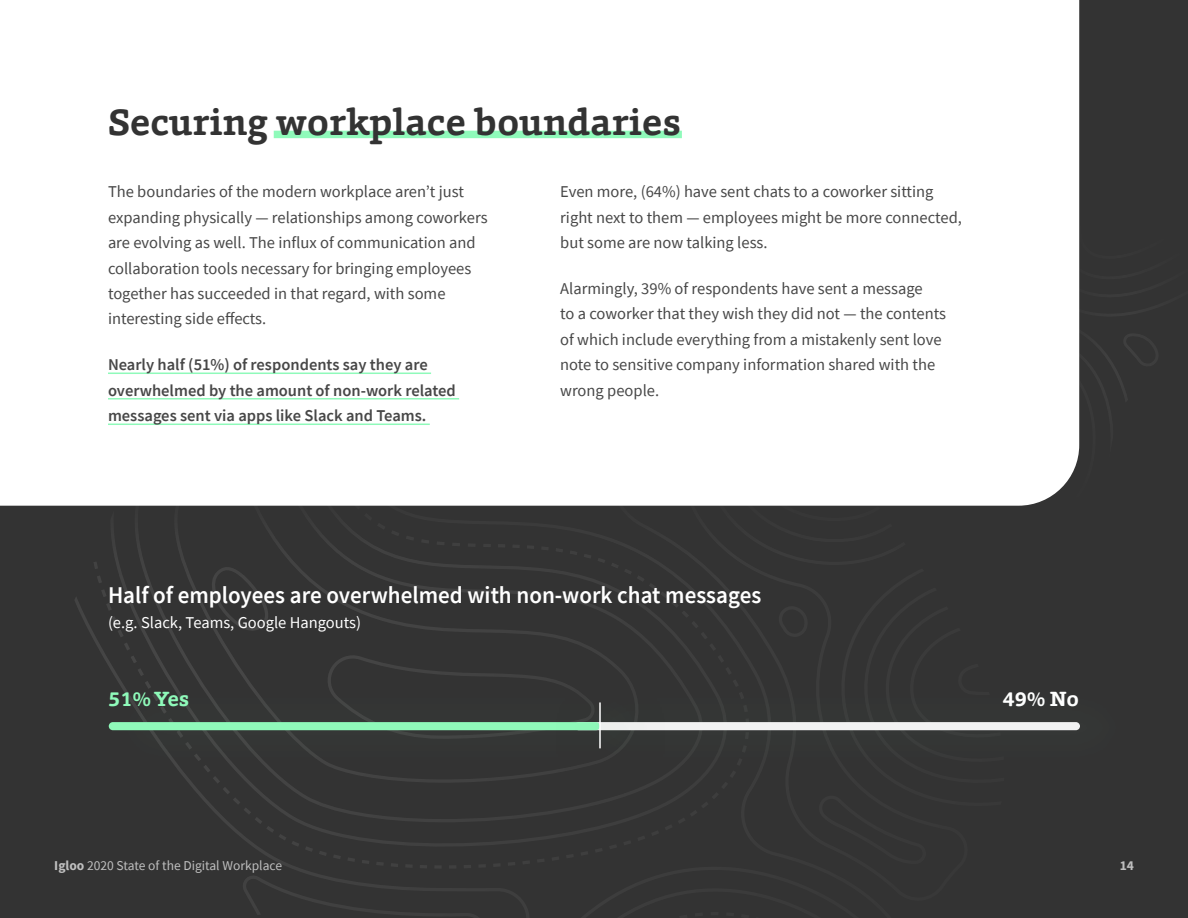
<style>
.page{position:relative;width:1188px;height:918px;background:#333}
.page>*{position:absolute;margin:0;border:0;box-sizing:border-box;transform-origin:0 0}
.t1{font:700 37.5px "Foro Rounded";letter-spacing:-.005em;color:#333}
.t2{font:600 24px "Source Sans Pro";color:#fff;scale:.96 1}
.t3{font:700 21px "Foro Rounded";color:#8ffaba}
.t4{font:700 21px "Foro Rounded";color:#fff}
.t5{font:16.5px/25.5px "Source Sans Pro";color:#474747}
.t6{font:600 16.5px/25.5px "Source Sans Pro";color:#474747}
.t7{font:16.5px "Source Sans Pro";color:#fff}
.t8{font:13.5px "Source Sans Pro";color:#bfbfbf}
.t9{font:700 13.5px "Source Sans Pro";color:#bfbfbf}
.s1{font-weight:700}
</style>
<div class="page">
<svg style="left:191px;top:577px;width:521px;height:341px"></svg>
<svg style="left:645px;top:577px;width:94px;height:105px"></svg>
<div style="left:567px;top:685px;width:574px;height:84px;background:#343534"></div>
<div style="left:575px;top:722px;width:505px;height:8px;background:#f2f2f2;border-radius:4px"></div>
<div style="left:101px;top:685px;width:560px;height:84px;background:#8ffaba;opacity:.14"></div>
<div style="left:109px;top:722px;width:491px;height:8px;background:#8ffaba;border-radius:4px"></div>
<div style="left:555px;top:675px;width:110px;height:122px;background:#333"></div>
<hr style="left:599px;top:702px;width:2px;height:46px;background:#fff">
<div style="left:0;top:0;width:1079px;height:506px;background:#fff"></div>
<div style="left:274px;top:131px;width:408px;height:7px;background:#8ffaba"></div>
<hr style="left:108px;top:373px;width:323px;height:1px;background:#8ffaba">
<hr style="left:108px;top:398px;width:351px;height:2px;background:#8ffaba">
<hr style="left:108px;top:424px;width:322px;height:1px;background:#8ffaba">
<h1 class="t1" style="left:108px;top:98px;width:575px">Securing workplace boundaries</h1>
<p class="t5" style="left:108px;top:179px;width:381px">The boundaries of the modern workplace aren’t just expanding physically — relationships among coworkers are evolving as well. The influx of communication and collaboration tools necessary for bringing employees together has succeeded in that regard, with some interesting side effects.</p>
<p class="t6" style="left:108px;top:352px;width:349px">Nearly half (51%) of respondents say they are overwhelmed by the amount of non-work related messages sent via apps like Slack and Teams.</p>
<p class="t5" style="left:560px;top:179px;width:403px">Even more, (64%) have sent chats to a coworker sitting right next to them — employees might be more connected, but some are now talking less.</p>
<p class="t5" style="left:560px;top:275px;width:387px">Alarmingly, 39% of respondents have sent a message<br>to a coworker that they wish they did not — the contents of which include everything from a mistakenly sent love note to sensitive company information shared with the wrong people.</p>
<h2 class="t2" style="left:108px;top:579px;width:682px">Half of employees are overwhelmed with non-work chat messages</h2>
<p class="t7" style="left:108px;top:612px;width:255px">(e.g. Slack, Teams, Google Hangouts)</p>
<p class="t3" style="left:108px;top:685px;width:83px">51% Yes</p>
<p class="t4" style="left:1002px;top:685px;width:78px">49% No</p>
<p class="t8" style="left:54px;top:856px;width:229px"><span class="s1">Igloo</span> 2020 State of the Digital Workplace</p>
<p class="t9" style="left:1120px;top:856px;width:16px">14</p>
</div>
